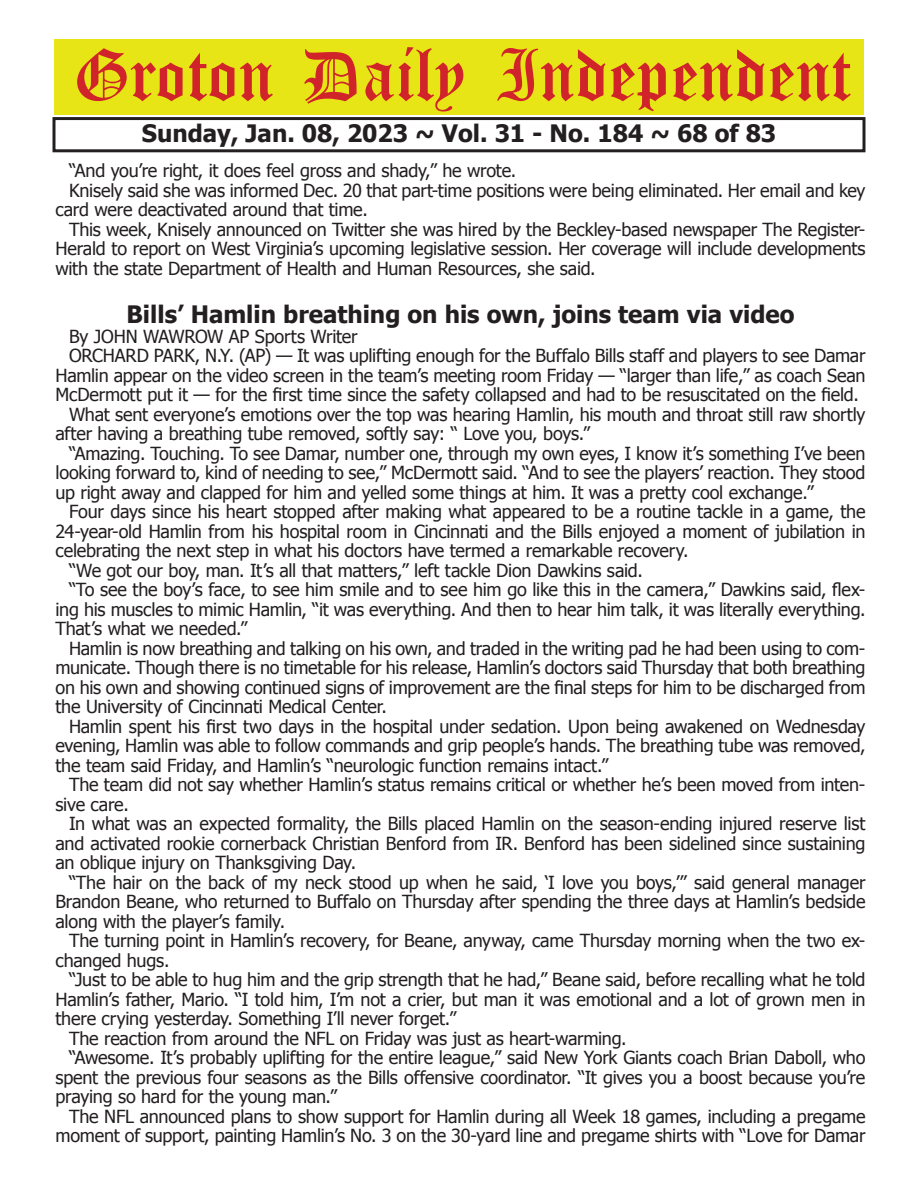
<style>
.page{position:relative;width:918px;height:1188px;background:#fff}
.page>*{position:absolute;margin:0;border:0;box-sizing:border-box;transform-origin:0 0}
.t1{font:54px "Old English Five";color:#d1232a}
.t2{font:700 24px "Tahoma";color:#231f20}
.t3{font:18px "Tahoma";letter-spacing:-.015em;color:#231f20}
</style>
<div class="page">
<div style="left:52px;top:117px;width:814px;height:35px;border:3px solid #231f20"></div>
<div style="left:54px;top:40px;width:810px;height:75px;background:#e7e515"></div>
<h1 class="t1" style="left:73px;top:50px;width:779px">Groton Daily Independent</h1>
<h2 class="t2" style="left:142px;top:116px;width:636px">Sunday, Jan. 08, 2023 ~ Vol. 31 - No. 184 ~ 68 of 83</h2>
<p class="t3" style="left:69px;top:159px;width:449px">“And you’re right, it does feel gross and shady,” he wrote.</p>
<p class="t3" style="left:69px;top:178px;width:798px">Knisely said she was informed Dec. 20 that part-time positions were being eliminated. Her email and key</p>
<p class="t3" style="left:56px;top:198px;width:314px">card were deactivated around that time.</p>
<p class="t3" style="left:69px;top:217px;width:798px">This week, Knisely announced on Twitter she was hired by the Beckley-based newspaper The Register-</p>
<p class="t3" style="left:56px;top:237px;width:812px">Herald to report on West Virginia’s upcoming legislative session. Her coverage will include developments</p>
<p class="t3" style="left:56px;top:256px;width:542px">with the state Department of Health and Human Resources, she said.</p>
<h2 class="t2" style="left:126px;top:298px;width:670px">Bills’ Hamlin breathing on his own, joins team via video</h2>
<p class="t3" style="left:69px;top:324px;width:290px">By JOHN WAWROW AP Sports Writer</p>
<p class="t3" style="left:69px;top:344px;width:798px">ORCHARD PARK, N.Y. (AP) — It was uplifting enough for the Buffalo Bills staff and players to see Damar</p>
<p class="t3" style="left:56px;top:363px;width:812px">Hamlin appear on the video screen in the team’s meeting room Friday — “larger than life,” as coach Sean</p>
<p class="t3" style="left:56px;top:383px;width:805px">McDermott put it — for the first time since the safety collapsed and had to be resuscitated on the field.</p>
<p class="t3" style="left:69px;top:402px;width:798px">What sent everyone’s emotions over the top was hearing Hamlin, his mouth and throat still raw shortly</p>
<p class="t3" style="left:56px;top:422px;width:536px">after having a breathing tube removed, softly say: “ Love you, boys.”</p>
<p class="t3" style="left:69px;top:441px;width:798px">“Amazing. Touching. To see Damar, number one, through my own eyes, I know it’s something I’ve been</p>
<p class="t3" style="left:56px;top:461px;width:812px">looking forward to, kind of needing to see,” McDermott said. “And to see the players’ reaction. They stood</p>
<p class="t3" style="left:56px;top:480px;width:760px">up right away and clapped for him and yelled some things at him. It was a pretty cool exchange.”</p>
<p class="t3" style="left:69px;top:500px;width:798px">Four days since his heart stopped after making what appeared to be a routine tackle in a game, the</p>
<p class="t3" style="left:56px;top:519px;width:812px">24-year-old Hamlin from his hospital room in Cincinnati and the Bills enjoyed a moment of jubilation in</p>
<p class="t3" style="left:56px;top:539px;width:635px">celebrating the next step in what his doctors have termed a remarkable recovery.</p>
<p class="t3" style="left:69px;top:558px;width:575px">“We got our boy, man. It’s all that matters,” left tackle Dion Dawkins said.</p>
<p class="t3" style="left:69px;top:578px;width:798px">“To see the boy’s face, to see him smile and to see him go like this in the camera,” Dawkins said, flex-</p>
<p class="t3" style="left:56px;top:597px;width:812px">ing his muscles to mimic Hamlin, “it was everything. And then to hear him talk, it was literally everything.</p>
<p class="t3" style="left:56px;top:617px;width:194px">That’s what we needed.”</p>
<p class="t3" style="left:69px;top:636px;width:798px">Hamlin is now breathing and talking on his own, and traded in the writing pad he had been using to com-</p>
<p class="t3" style="left:56px;top:656px;width:811px">municate. Though there is no timetable for his release, Hamlin’s doctors said Thursday that both breathing</p>
<p class="t3" style="left:56px;top:675px;width:811px">on his own and showing continued signs of improvement are the final steps for him to be discharged from</p>
<p class="t3" style="left:56px;top:695px;width:333px">the University of Cincinnati Medical Center.</p>
<p class="t3" style="left:69px;top:714px;width:798px">Hamlin spent his first two days in the hospital under sedation. Upon being awakened on Wednesday</p>
<p class="t3" style="left:56px;top:734px;width:812px">evening, Hamlin was able to follow commands and grip people’s hands. The breathing tube was removed,</p>
<p class="t3" style="left:56px;top:753px;width:554px">the team said Friday, and Hamlin’s “neurologic function remains intact.”</p>
<p class="t3" style="left:69px;top:773px;width:798px">The team did not say whether Hamlin’s status remains critical or whether he’s been moved from inten-</p>
<p class="t3" style="left:56px;top:792px;width:75px">sive care.</p>
<p class="t3" style="left:69px;top:812px;width:798px">In what was an expected formality, the Bills placed Hamlin on the season-ending injured reserve list</p>
<p class="t3" style="left:56px;top:831px;width:812px">and activated rookie cornerback Christian Benford from IR. Benford has been sidelined since sustaining</p>
<p class="t3" style="left:56px;top:851px;width:302px">an oblique injury on Thanksgiving Day.</p>
<p class="t3" style="left:69px;top:870px;width:798px">“The hair on the back of my neck stood up when he said, ‘I love you boys,’” said general manager</p>
<p class="t3" style="left:56px;top:889px;width:811px">Brandon Beane, who returned to Buffalo on Thursday after spending the three days at Hamlin’s bedside</p>
<p class="t3" style="left:56px;top:909px;width:231px">along with the player’s family.</p>
<p class="t3" style="left:69px;top:928px;width:798px">The turning point in Hamlin’s recovery, for Beane, anyway, came Thursday morning when the two ex-</p>
<p class="t3" style="left:56px;top:948px;width:115px">changed hugs.</p>
<p class="t3" style="left:69px;top:967px;width:798px">“Just to be able to hug him and the grip strength that he had,” Beane said, before recalling what he told</p>
<p class="t3" style="left:56px;top:987px;width:812px">Hamlin’s father, Mario. “I told him, I’m not a crier, but man it was emotional and a lot of grown men in</p>
<p class="t3" style="left:56px;top:1006px;width:402px">there crying yesterday. Something I’ll never forget.”</p>
<p class="t3" style="left:69px;top:1026px;width:559px">The reaction from around the NFL on Friday was just as heart-warming.</p>
<p class="t3" style="left:69px;top:1045px;width:798px">“Awesome. It’s probably uplifting for the entire league,” said New York Giants coach Brian Daboll, who</p>
<p class="t3" style="left:56px;top:1065px;width:811px">spent the previous four seasons as the Bills offensive coordinator. “It gives you a boost because you’re</p>
<p class="t3" style="left:56px;top:1084px;width:283px">praying so hard for the young man.”</p>
<p class="t3" style="left:69px;top:1104px;width:798px">The NFL announced plans to show support for Hamlin during all Week 18 games, including a pregame</p>
<p class="t3" style="left:56px;top:1123px;width:812px">moment of support, painting Hamlin’s No. 3 on the 30-yard line and pregame shirts with “Love for Damar</p>
</div>
